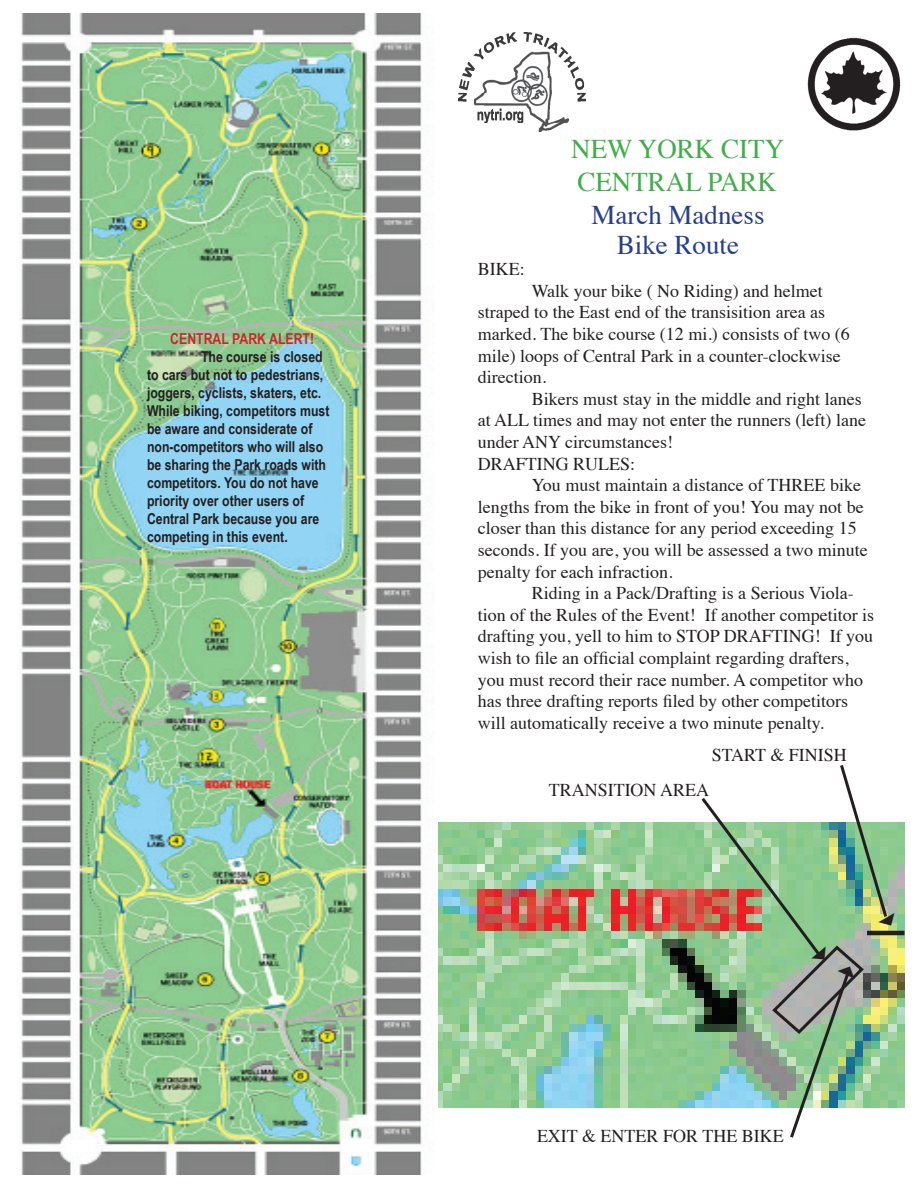
<style>
.page{position:relative;width:918px;height:1188px;background:#fff}
.page>*{position:absolute;margin:0;border:0;box-sizing:border-box;transform-origin:0 0}
.t1{font:27px/32.4px "Times";color:#40ae49}
.t2{font:27px/30px "Times";color:#253f8e;text-align:center}
.t3{font:18px/21.6px "Times";color:#231f20}
.t4{font:700 15px/18px "Arial Narrow";color:#231f20}
.t5{font:700 15px "Arial Narrow";color:#d1232a}
</style>
<div class="page">
<img style="left:438px;top:822px;width:467px;height:285px">
<hr style="left:867px;top:931px;width:37px;height:4px;background:#231f20">
<img style="left:458px;top:32px;width:128px;height:100px">
<img style="left:807px;top:37px;width:94px;height:94px">
<img style="left:19px;top:14px;width:405px;height:1160px">
<svg style="left:699px;top:765px;width:195px;height:373px"></svg>
<p class="t5" style="left:170px;top:327px;width:145px">CENTRAL PARK ALERT!</p>
<p class="t4" style="left:147px;top:347px;width:184px;text-indent:54px">The course is closed to cars but not to pedestrians, joggers, cyclists, skaters, etc.<br>While biking, competitors must be aware and considerate of non-competitors who will also be sharing the Park roads with competitors. You do not have priority over other users of<br>Central Park because you are competing in this event.</p>
<h1 class="t1" style="left:571px;top:131px;width:214px">NEW YORK CITY<br>CENTRAL PARK</h1>
<h1 class="t2" style="left:591px;top:197px;width:175px">March Madness<br>Bike Route</h1>
<p class="t3" style="left:478px;top:257px;width:48px">BIKE:</p>
<p class="t3" style="left:478px;top:278px;width:374px;text-indent:54px">Walk your bike ( No Riding) and helmet straped to the East end of the transisition area as marked. The bike course (12 mi.) consists of two (6 mile) loops of Central Park in a counter-clockwise direction.</p>
<p class="t3" style="left:478px;top:386px;width:390px;text-indent:54px">Bikers must stay in the middle and right lanes at ALL times and may not enter the runners (left) lane under ANY circumstances!<br>DRAFTING RULES:</p>
<p class="t3" style="left:478px;top:473px;width:391px;text-indent:54px">You must maintain a distance of THREE bike lengths from the bike in front of you! You may not be closer than this distance for any period exceeding 15 seconds. If you are, you will be assessed a two minute penalty for each infraction.</p>
<p class="t3" style="left:478px;top:581px;width:398px;text-indent:54px">Riding in a Pack/Drafting is a Serious Viola&shy;tion of the Rules of the Event! If another competitor is drafting you, yell to him to STOP DRAFTING! If you wish to file an official complaint regarding drafters, you must record their race number. A competitor who has three drafting reports filed by other competitors will automatically receive a two minute penalty.</p>
<p class="t3" style="left:712px;top:742px;width:137px">START &amp; FINISH</p>
<p class="t3" style="left:549px;top:777px;width:162px">TRANSITION AREA</p>
<p class="t3" style="left:537px;top:1123px;width:248px">EXIT &amp; ENTER FOR THE BIKE</p>
</div>
